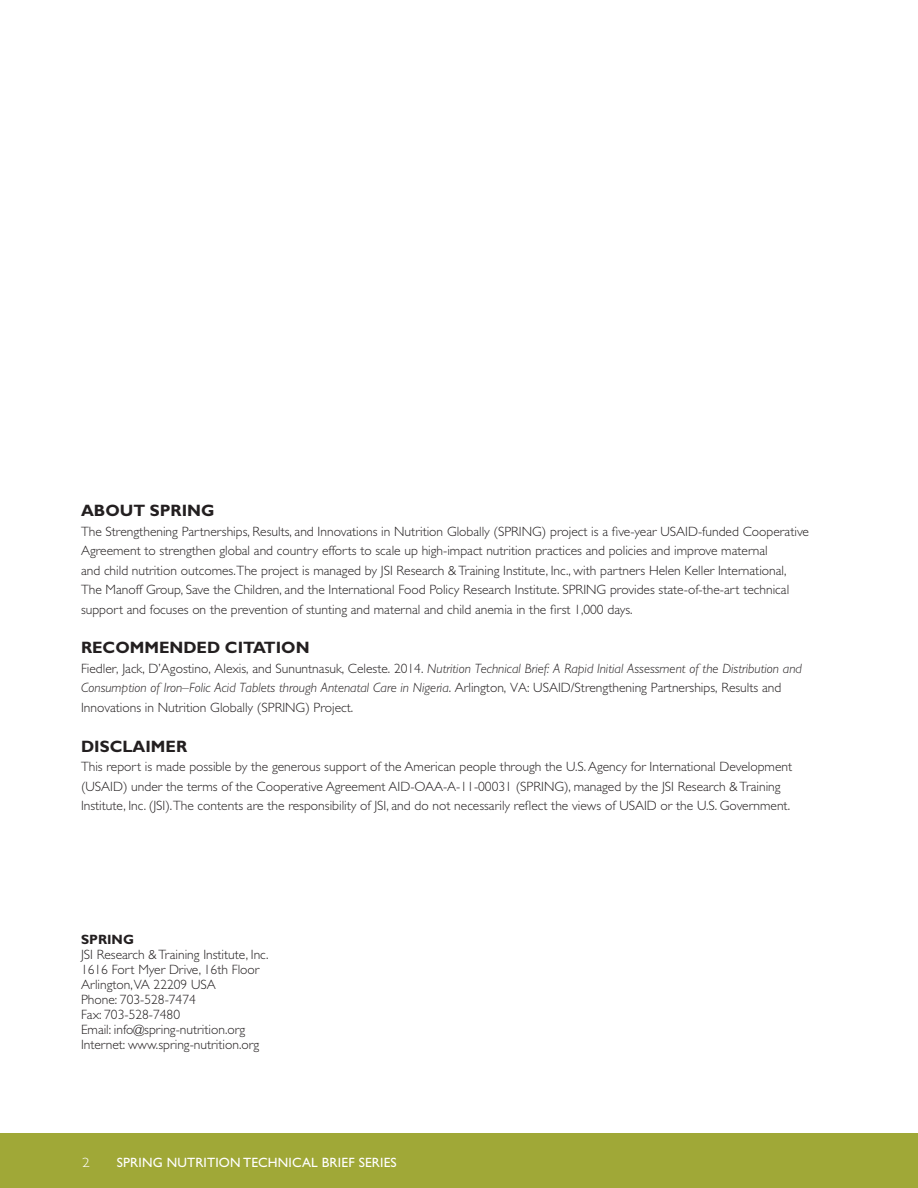
<style>
.page{position:relative;width:918px;height:1188px;background:#fff}
.page>*{position:absolute;margin:0;border:0;box-sizing:border-box;transform-origin:0 0}
.subhead_2{font:700 16.5px "Gill Sans Std";color:#231f20}
.body_text{font:300 13.5px/19.5px "Gill Sans Std";color:#231f20}
.t1{font:13.5px "Gill Sans Std";letter-spacing:.01em;color:#fff}
.body_text-2{font:700 13.5px "Gill Sans Std";color:#231f20}
.t2{font:300 13.5px "Gill Sans Std";color:#fff;scale:1.15 1}
.s1{font-style:italic}
</style>
<div class="page">
<div style="left:0;top:1133px;width:918px;height:55px;background:#a0a837"></div>
<h3 class="subhead_2" style="left:81px;top:501px;width:135px">ABOUT SPRING</h3>
<p class="body_text" style="left:81px;top:521px;width:730px">The Strengthening Partnerships, Results, and Innovations in Nutrition Globally (SPRING) project is a five-year USAID-funded Cooperative Agreement to strengthen global and country efforts to scale up high-impact nutrition practices and policies and improve maternal<br>and child nutrition outcomes.The project is managed by JSI Research &amp; Training Institute, Inc., with partners Helen Keller International, The Manoff Group, Save the Children, and the International Food Policy Research Institute. SPRING provides state-of-the-art technical support and focuses on the prevention of stunting and maternal and child anemia in the first 1,000 days.</p>
<h3 class="subhead_2" style="left:81px;top:638px;width:230px">RECOMMENDED CITATION</h3>
<p class="body_text" style="left:81px;top:659px;width:722px">Fiedler, Jack, D’Agostino, Alexis, and Sununtnasuk, Celeste. 2014. <span class="s1">Nutrition Technical Brief: A Rapid Initial Assessment of the Distribution and<br>Consumption of Iron–Folic Acid Tablets through Antenatal Care in Nigeria</span>. Arlington, VA: USAID/Strengthening Partnerships, Results and<br>Innovations in Nutrition Globally (SPRING) Project.</p>
<h3 class="subhead_2" style="left:81px;top:736px;width:108px">DISCLAIMER</h3>
<p class="body_text" style="left:81px;top:757px;width:713px">This report is made possible by the generous support of the American people through the U.S. Agency for International Development (USAID) under the terms of the Cooperative Agreement AID-OAA-A-11-00031 (SPRING), managed by the JSI Research &amp; Training<br>Institute, Inc. (JSI).The contents are the responsibility of JSI, and do not necessarily reflect the views of USAID or the U.S. Government.</p>
<p class="body_text-2" style="left:81px;top:932px;width:55px">SPRING</p>
<p class="body_text" style="left:81px;top:945px;width:189px">JSI Research &amp; Training Institute, Inc.</p>
<p class="body_text" style="left:81px;top:960px;width:180px">1616 Fort Myer Drive, 16th Floor</p>
<p class="body_text" style="left:81px;top:975px;width:136px">Arlington,VA 22209 USA</p>
<p class="body_text" style="left:81px;top:990px;width:116px">Phone: 703-528-7474</p>
<p class="body_text" style="left:81px;top:1005px;width:101px">Fax: 703-528-7480</p>
<p class="body_text" style="left:81px;top:1020px;width:166px">Email: info@spring-nutrition.org</p>
<p class="body_text" style="left:81px;top:1035px;width:180px">Internet: www.spring-nutrition.org</p>
<p class="t2" style="left:82px;top:1155px;width:8px">2</p>
<p class="t1" style="left:117px;top:1154px;width:281px">SPRING NUTRITION TECHNICAL BRIEF SERIES</p>
</div>
